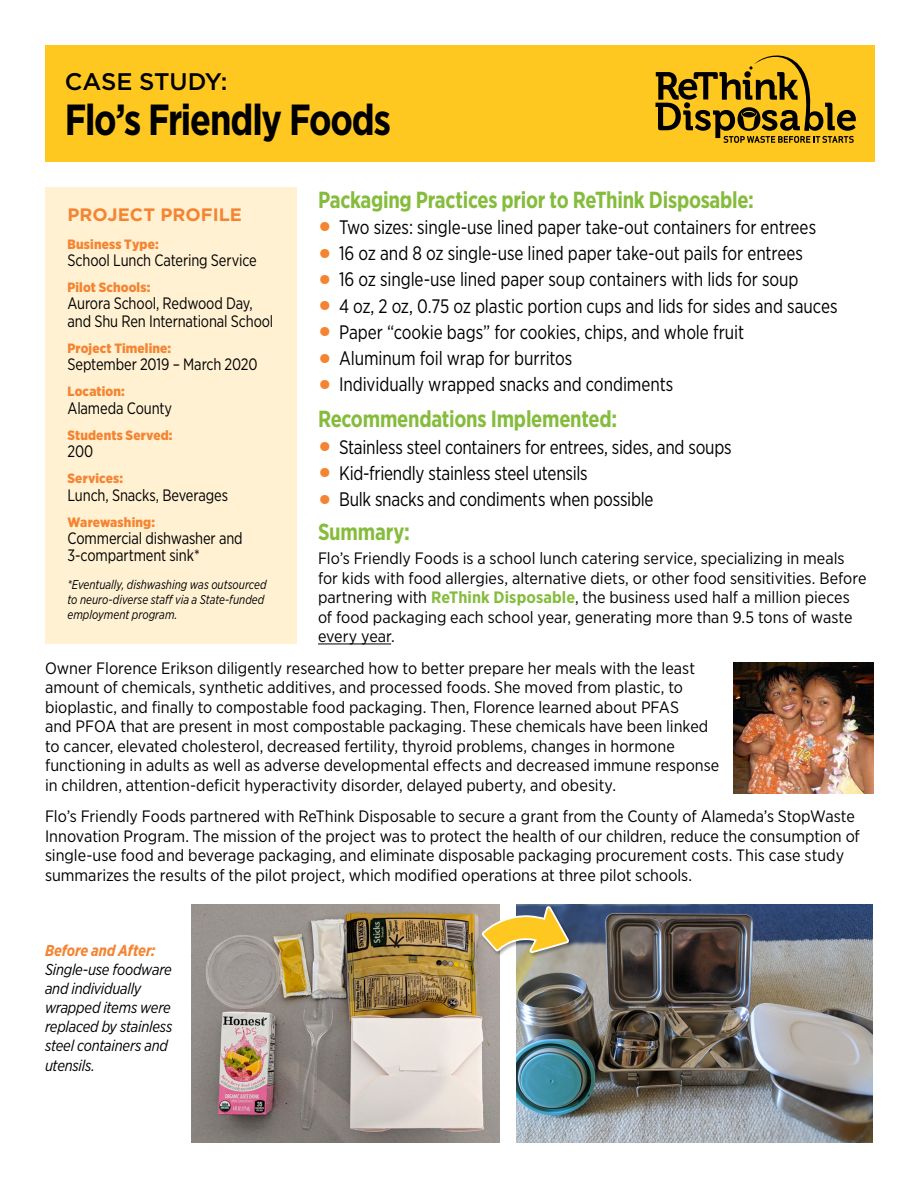
<style>
.page{position:relative;width:918px;height:1188px;background:#fff}
.page>*{position:absolute;margin:0;border:0;box-sizing:border-box;transform-origin:0 0}
.t1{font:700 43.5px "Gotham Narrow";letter-spacing:-.03em;color:#000;scale:.9 1}
.t2{font:500 24px "Gotham";letter-spacing:-.01em;color:#000}
.CS20_Head_Green{font:700 23.25px "Gotham Narrow";letter-spacing:-.015em;color:#85bc3c;scale:.9 1}
.t3{font:19.5px "Gotham Narrow";letter-spacing:-.005em;color:#000;scale:.9 1}
.t4{font:700 18px "Gotham";color:#f58432}
.CS20_Text_Small_Biz{font:16.5px/19.5px "Gotham Narrow";color:#000}
.CS20_Profile_Box_Des{font:16.5px/17.2px "Gotham Narrow";letter-spacing:-.01em;color:#000;scale:.9 1}
._20_Captions{font:italic 15.75px/19px "Gotham Narrow";letter-spacing:-.015em;color:#000;scale:.95 1}
.CS20_Profile_Box_Des-2{font:900 13.5px "Gotham Narrow";letter-spacing:.01em;color:#f58432}
.CS20_Profile_Box_Des-3{font:italic 12.75px/15px "Gotham Narrow";color:#000;scale:.9 1}
.s1{font-family:"Gotham";font-weight:900;font-size:27px;color:#f58432}
.s2{font-weight:700;color:#85bc3c}
.s3{font-weight:700;color:#f58432}
</style>
<div class="page">
<hr style="left:318px;top:644px;width:73px;height:1px;background:#000">
<div style="left:45px;top:45px;width:829px;height:117px;background:#ffc820"></div>
<div style="left:45px;top:188px;width:252px;height:456px;background:#fff1d2"></div>
<svg style="left:656px;top:55px;width:200px;height:88px"></svg>
<img style="left:517px;top:904px;width:356px;height:239px">
<img style="left:192px;top:904px;width:307px;height:239px">
<div style="left:481px;top:906px;width:93px;height:52px;background:#000;opacity:.35"></div>
<svg style="left:481px;top:905px;width:88px;height:48px;background:#c8b36f"></svg>
<img style="left:734px;top:662px;width:139px;height:132px">
<p class="t2" style="left:65px;top:65px;width:164px">CASE STUDY:</p>
<p class="t1" style="left:65px;top:91px;width:364px">Flo’s Friendly Foods</p>
<p class="CS20_Head_Green" style="left:318px;top:184px;width:486px">Packaging Practices prior to ReThink Disposable:</p>
<p class="t3" style="left:318px;top:215px;width:555px"><span class="s1">•</span> Two sizes: single-use lined paper take-out containers for entrees</p>
<p class="t3" style="left:318px;top:241px;width:540px"><span class="s1">•</span> 16 oz and 8 oz single-use lined paper take-out pails for entrees</p>
<p class="t3" style="left:318px;top:267px;width:536px"><span class="s1">•</span> 16 oz single-use lined paper soup containers with lids for soup</p>
<p class="t3" style="left:318px;top:294px;width:579px"><span class="s1">•</span> 4 oz, 2 oz, 0.75 oz plastic portion cups and lids for sides and sauces</p>
<p class="t3" style="left:318px;top:320px;width:475px"><span class="s1">•</span> Paper “cookie bags” for cookies, chips, and whole fruit</p>
<p class="t3" style="left:318px;top:346px;width:284px"><span class="s1">•</span> Aluminum foil wrap for burritos</p>
<p class="t3" style="left:318px;top:372px;width:397px"><span class="s1">•</span> Individually wrapped snacks and condiments</p>
<p class="CS20_Head_Green" style="left:318px;top:404px;width:334px">Recommendations Implemented:</p>
<p class="t3" style="left:318px;top:435px;width:461px"><span class="s1">•</span> Stainless steel containers for entrees, sides, and soups</p>
<p class="t3" style="left:318px;top:461px;width:301px"><span class="s1">•</span> Kid-friendly stainless steel utensils</p>
<p class="t3" style="left:318px;top:487px;width:374px"><span class="s1">•</span> Bulk snacks and condiments when possible</p>
<p class="t4" style="left:68px;top:203px;width:176px">PROJECT PROFILE</p>
<p class="CS20_Profile_Box_Des-2" style="left:68px;top:235px;width:93px">Business Type:</p>
<p class="CS20_Profile_Box_Des" style="left:68px;top:251px;width:212px">School Lunch Catering Service</p>
<p class="CS20_Profile_Box_Des-2" style="left:68px;top:279px;width:84px">Pilot Schools:</p>
<p class="CS20_Profile_Box_Des" style="left:68px;top:295px;width:230px">Aurora School, Redwood Day, and Shu Ren International School</p>
<p class="CS20_Profile_Box_Des-2" style="left:68px;top:339px;width:105px">Project Timeline:</p>
<p class="CS20_Profile_Box_Des" style="left:68px;top:355px;width:213px">September 2019 – March 2020</p>
<p class="CS20_Profile_Box_Des-2" style="left:68px;top:383px;width:59px">Location:</p>
<p class="CS20_Profile_Box_Des" style="left:68px;top:399px;width:118px">Alameda County</p>
<p class="CS20_Profile_Box_Des-2" style="left:68px;top:426px;width:107px">Students Served:</p>
<p class="CS20_Profile_Box_Des" style="left:68px;top:442px;width:30px">200</p>
<p class="CS20_Profile_Box_Des-2" style="left:68px;top:470px;width:57px">Services:</p>
<p class="CS20_Profile_Box_Des" style="left:68px;top:486px;width:180px">Lunch, Snacks, Beverages</p>
<p class="CS20_Profile_Box_Des-2" style="left:68px;top:513px;width:89px">Warewashing:</p>
<p class="CS20_Profile_Box_Des" style="left:68px;top:529px;width:196px">Commercial dishwasher and<br>3-compartment sink*</p>
<p class="CS20_Profile_Box_Des-3" style="left:68px;top:577px;width:223px">*Eventually, dishwashing was outsourced to neuro-diverse staff via a State-funded employment program.</p>
<p class="CS20_Head_Green" style="left:318px;top:517px;width:104px">Summary:</p>
<p class="CS20_Text_Small_Biz" style="left:318px;top:548px;width:550px">Flo’s Friendly Foods is a school lunch catering service, specializing in meals for kids with food allergies, alternative diets, or other food sensitivities. Before partnering with <span class="s2">ReThink Disposable</span>, the business used half a million pieces of food packaging each school year, generating more than 9.5 tons of waste every year.</p>
<p class="CS20_Text_Small_Biz" style="left:45px;top:658px;width:676px">Owner Florence Erikson diligently researched how to better prepare her meals with the least amount of chemicals, synthetic additives, and processed foods. She moved from plastic, to bioplastic, and finally to compostable food packaging. Then, Florence learned about PFAS<br>and PFOA that are present in most compostable packaging. These chemicals have been linked to cancer, elevated cholesterol, decreased fertility, thyroid problems, changes in hormone functioning in adults as well as adverse developmental effects and decreased immune response in children, attention-deficit hyperactivity disorder, delayed puberty, and obesity.</p>
<p class="CS20_Text_Small_Biz" style="left:45px;top:806px;width:816px">Flo’s Friendly Foods partnered with ReThink Disposable to secure a grant from the County of Alameda’s StopWaste Innovation Program. The mission of the project was to protect the health of our children, reduce the consumption of single-use food and beverage packaging, and eliminate disposable packaging procurement costs. This case study summarizes the results of the pilot project, which modified operations at three pilot schools.</p>
<p class="_20_Captions" style="left:45px;top:940px;width:136px"><span class="s3">Before and After:<br></span>Single-use foodware and individually wrapped items were replaced by stainless steel containers and utensils.</p>
</div>
